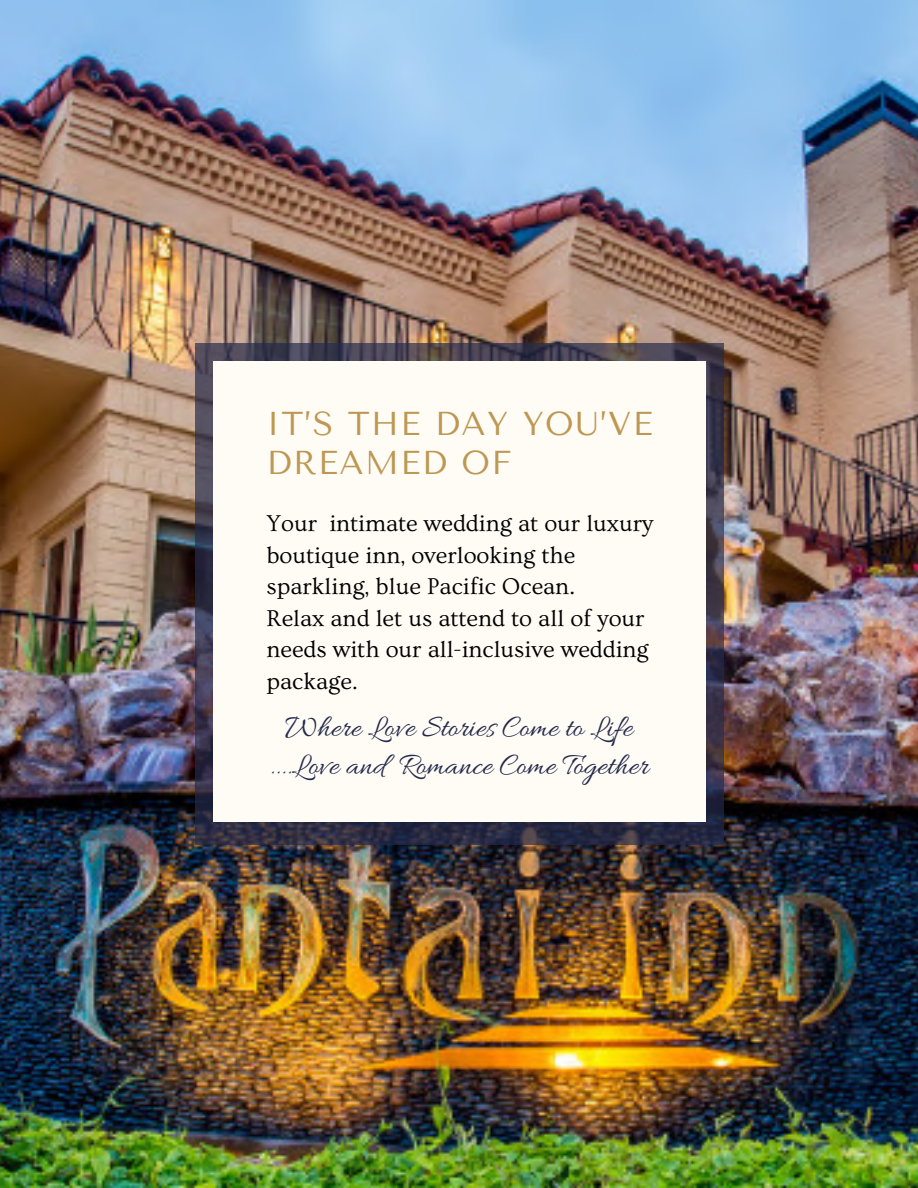
<style>
.page{position:relative;width:918px;height:1188px;background:#fff}
.page>*{position:absolute;margin:0;border:0;box-sizing:border-box;transform-origin:0 0}
.t1{font:33px/39.3px "Tenor Sans";letter-spacing:.045em;color:#bd9853}
.t2{font:31.5px/37.2px "Allura";color:#242a4b;text-align:center}
.t3{font:24px/31.5px "Ovo";color:#000}
</style>
<div class="page">
<img style="left:0;top:0;width:918px;height:1188px">
<svg style="left:195px;top:343px;width:528px;height:502px;background:#3c394c"></svg>
<div style="left:213px;top:362px;width:493px;height:460px;background:#fffcf6"></div>
<h1 class="t1" style="left:266px;top:404px;width:388px">IT’S THE DAY YOU’VE<br>DREAMED OF</h1>
<p class="t3" style="left:266px;top:508px;width:388px">Your intimate wedding at our luxury boutique inn, overlooking the sparkling, blue Pacific Ocean.</p>
<p class="t3" style="left:266px;top:603px;width:384px">Relax and let us attend to all of your needs with our all-inclusive wedding package.</p>
<h2 class="t2" style="left:269px;top:711px;width:381px">Where Love Stories Come to Life ....Love and Romance Come Together</h2>
</div>
